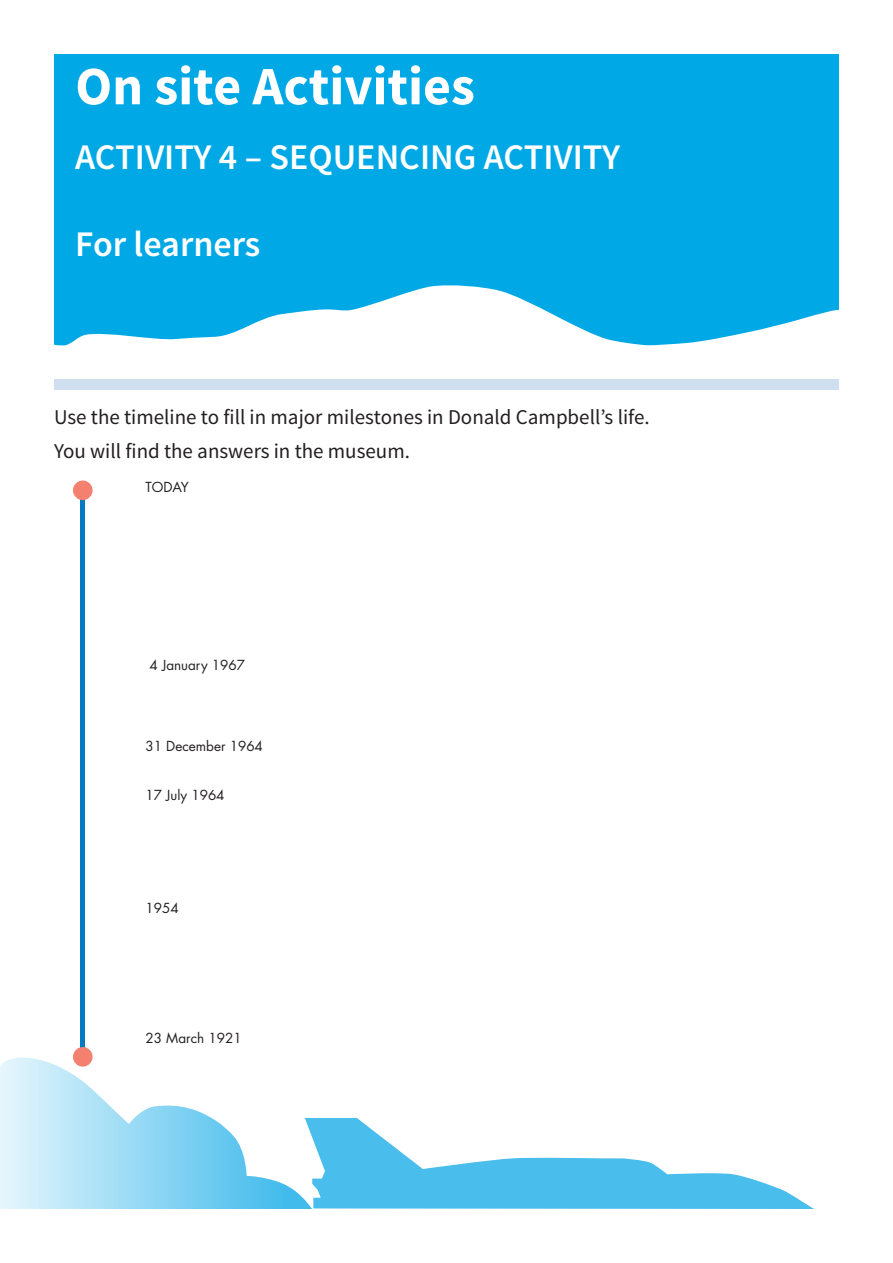
<style>
.page{position:relative;width:893px;height:1263px;background:#fff}
.page>*{position:absolute;margin:0;border:0;box-sizing:border-box;transform-origin:0 0}
.t1{font:700 54px "Source Sans Pro";color:#fff}
.t2{font:600 36px "Source Sans Pro";color:#fff}
.t3{font:21px "Source Sans Pro";color:#231f20}
.t4{font:13.5px "Futura Std";color:#231f20}
</style>
<div class="page">
<div style="left:54px;top:379px;width:785px;height:10px;background:#cfdff0"></div>
<svg style="left:54px;top:54px;width:785px;height:292px;background:#15b0e8"></svg>
<svg style="left:313px;top:1118px;width:502px;height:91px;fill:#49bdec"></svg>
<svg style="left:0;top:1057px;width:313px;height:152px"></svg>
<div style="left:80px;top:490px;width:5px;height:566px;background:#057ac0"></div>
<div style="left:73px;top:480px;width:20px;height:20px;background:#f4806f;border-radius:50%"></div>
<div style="left:73px;top:1047px;width:20px;height:20px;background:#f4806f;border-radius:50%"></div>
<p class="t1" style="left:75px;top:52px;width:401px">On site Activities</p>
<p class="t2" style="left:75px;top:134px;width:546px">ACTIVITY 4 – SEQUENCING ACTIVITY</p>
<p class="t2" style="left:75px;top:221px;width:187px">For learners</p>
<p class="t3" style="left:54px;top:404px;width:597px">Use the timeline to fill in major milestones in Donald Campbell’s life.</p>
<p class="t3" style="left:54px;top:438px;width:357px">You will find the answers in the museum.</p>
<p class="t4" style="left:145px;top:478px;width:45px">TODAY</p>
<p class="t4" style="left:150px;top:656px;width:97px">4 January 1967</p>
<p class="t4" style="left:145px;top:737px;width:119px">31 December 1964</p>
<p class="t4" style="left:145px;top:786px;width:81px">17 July 1964</p>
<p class="t4" style="left:145px;top:899px;width:35px">1954</p>
<p class="t4" style="left:145px;top:1029px;width:98px">23 March 1921</p>
</div>
